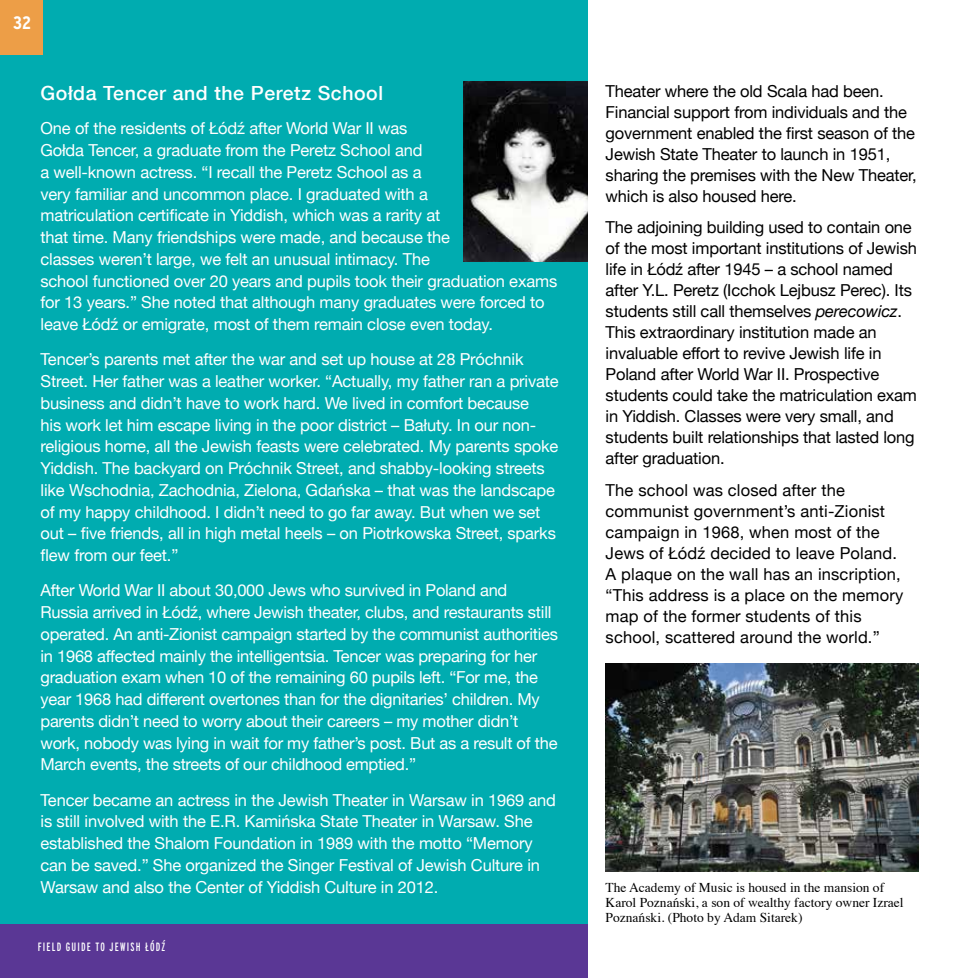
<style>
.page{position:relative;width:978px;height:978px;background:#fff}
.page>*{position:absolute;margin:0;border:0;box-sizing:border-box;transform-origin:0 0}
.t1{font:500 19.5px "Helvetica Neue";letter-spacing:.03em;color:#fff}
.t2{font:700 condensed 18px "Interstate";color:#fff}
.t3{font:16.5px/21.8px "Helvetica Neue";letter-spacing:-.01em;color:#fff}
.t4{font:16.5px/21px "Helvetica Neue";letter-spacing:-.01em;color:#000}
.t5{font:16.5px/21px "Helvetica Neue";letter-spacing:.01em;color:#000}
.t6{font:13.5px/15px "Times";color:#000}
.t7{font:extra-condensed 12px "Interstate";letter-spacing:.1em;color:#fff}
.s1{font-style:italic}
</style>
<div class="page">
<div style="left:0;top:924px;width:587px;height:54px;background:#5a3795"></div>
<div style="left:0;top:0;width:588px;height:924px;background:#00acb0"></div>
<div style="left:0;top:0;width:43px;height:55px;background:#ed9e47"></div>
<img style="left:464px;top:81px;width:124px;height:180px">
<img style="left:606px;top:664px;width:313px;height:207px">
<p class="t2" style="left:13px;top:12px;width:20px">32</p>
<p class="t1" style="left:40px;top:81px;width:344px">Gołda Tencer and the Peretz School</p>
<p class="t3" style="left:40px;top:117px;width:518px">One of the residents of Łódź after World War II was<br>Gołda Tencer, a graduate from the Peretz School and<br>a well-known actress. “I recall the Peretz School as a<br>very familiar and uncommon place. I graduated with a<br>matriculation certificate in Yiddish, which was a rarity at<br>that time. Many friendships were made, and because the<br>classes weren’t large, we felt an unusual intimacy. The<br>school functioned over 20 years and pupils took their graduation exams for 13 years.” She noted that although many graduates were forced to leave Łódź or emigrate, most of them remain close even today.</p>
<p class="t3" style="left:40px;top:348px;width:520px">Tencer’s parents met after the war and set up house at 28 Próchnik Street. Her father was a leather worker. “Actually, my father ran a private business and didn’t have to work hard. We lived in comfort because<br>his work let him escape living in the poor district – Bałuty. In our non&shy;religious home, all the Jewish feasts were celebrated. My parents spoke Yiddish. The backyard on Próchnik Street, and shabby-looking streets like Wschodnia, Zachodnia, Zielona, Gdańska – that was the landscape of my happy childhood. I didn’t need to go far away. But when we set out – five friends, all in high metal heels – on Piotrkowska Street, sparks flew from our feet.”</p>
<p class="t3" style="left:40px;top:579px;width:519px">After World War II about 30,000 Jews who survived in Poland and Russia arrived in Łódź, where Jewish theater, clubs, and restaurants still operated. An anti-Zionist campaign started by the communist authorities in 1968 affected mainly the intelligentsia. Tencer was preparing for her graduation exam when 10 of the remaining 60 pupils left. “For me, the year 1968 had different overtones than for the dignitaries’ children. My parents didn’t need to worry about their careers – my mother didn’t work, nobody was lying in wait for my father’s post. But as a result of the March events, the streets of our childhood emptied.”</p>
<p class="t3" style="left:40px;top:789px;width:517px">Tencer became an actress in the Jewish Theater in Warsaw in 1969 and is still involved with the E.R. Kamińska State Theater in Warsaw. She established the Shalom Foundation in 1989 with the motto “Memory can be saved.” She organized the Singer Festival of Jewish Culture in Warsaw and also the Center of Yiddish Culture in 2012.</p>
<p class="t7" style="left:38px;top:940px;width:130px">FIELD GUIDE TO JEWISH ŁÓDZ´</p>
<p class="t4" style="left:606px;top:80px;width:313px">Theater where the old Scala had been.<br>Financial support from individuals and the government enabled the first season of the Jewish State Theater to launch in 1951, sharing the premises with the New Theater, which is also housed here.</p>
<p class="t4" style="left:606px;top:217px;width:313px">The adjoining building used to contain one of the most important institutions of Jewish life in Łódź after 1945 – a school named after Y.L. Peretz (Icchok Lejbusz Perec). Its students still call themselves <span class="s1">perecowicz</span>.<br>This extraordinary institution made an invaluable effort to revive Jewish life in Poland after World War II. Prospective students could take the matriculation exam in Yiddish. Classes were very small, and students built relationships that lasted long after graduation.</p>
<p class="t5" style="left:606px;top:479px;width:299px">The school was closed after the communist government’s anti-Zionist campaign in 1968, when most of the Jews of Łódź decided to leave Poland.<br>A plaque on the wall has an inscription, “This address is a place on the memory map of the former students of this school, scattered around the world.”</p>
<p class="t6" style="left:606px;top:879px;width:300px">The Academy of Music is housed in the mansion of<br>Karol Poznański, a son of wealthy factory owner Izrael<br>Poznański. (Photo by Adam Sitarek)</p>
</div>
